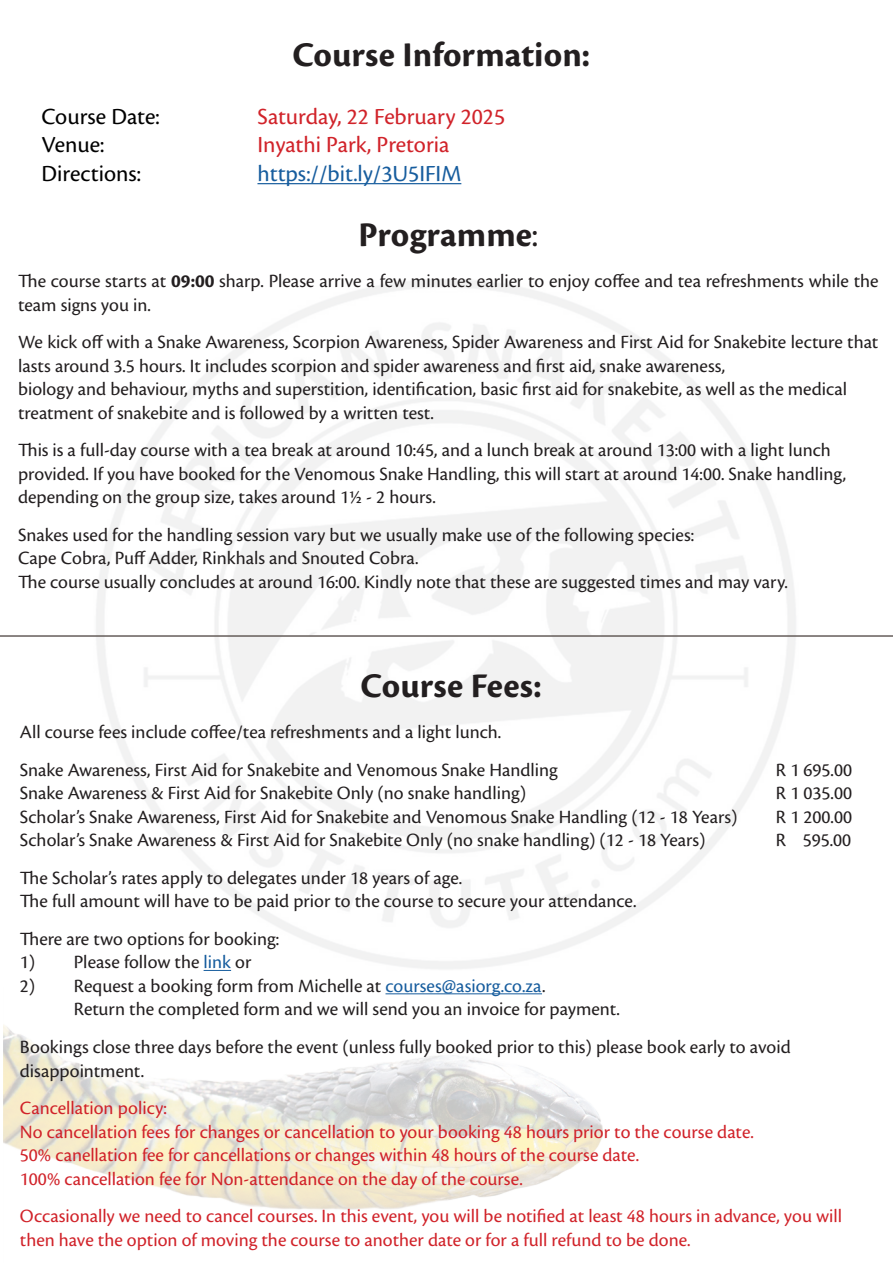
<style>
.page{position:relative;width:893px;height:1263px;background:#fff}
.page>*{position:absolute;margin:0;border:0;box-sizing:border-box;transform-origin:0 0}
.t1{font:700 36px "Cronos Pro";letter-spacing:.005em;color:#231f20}
.t2{font:24px "Cronos Pro";color:#d1232a}
.t3{font:24px "Cronos Pro";color:#000}
.t4{font:24px "Cronos Pro";color:#175d9e}
.t5{font:19.5px/23.4px "Cronos Pro";color:#231f20}
.t6{font:19.5px "Cronos Pro";color:#d1232a}
.s1{font-weight:400}
.s2{font-weight:700}
.s3{color:#175d9e}
</style>
<div class="page">
<hr style="left:257px;top:183px;width:204px;height:1px;background:#175d9e">
<hr style="left:0;top:635px;width:893px;height:2px;background:#655d5a">
<img style="left:3px;top:993px;width:599px;height:217px">
<svg style="left:204px;top:970px;width:27px;height:1px"></svg>
<hr style="left:385px;top:993px;width:157px;height:1px;background:#175d9e">
<p class="t1" style="left:292px;top:34px;width:299px">Course Information:</p>
<p class="t3" style="left:41px;top:102px;width:120px">Course Date:</p>
<p class="t2" style="left:257px;top:102px;width:249px">Saturday, 22 February 2025</p>
<p class="t3" style="left:41px;top:131px;width:64px">Venue:</p>
<p class="t2" style="left:257px;top:131px;width:193px">Inyathi Park, Pretoria</p>
<p class="t3" style="left:41px;top:160px;width:101px">Directions:</p>
<p class="t4" style="left:257px;top:160px;width:205px">https://bit.ly/3U5IFIM</p>
<p class="t1" style="left:358px;top:214px;width:181px">Programme<span class="s1">:</span></p>
<p class="t5" style="left:18px;top:269px;width:862px">The course starts at <span class="s2">09:00</span> sharp. Please arrive a few minutes earlier to enjoy coffee and tea refreshments while the team signs you in.</p>
<p class="t5" style="left:18px;top:331px;width:862px">We kick off with a Snake Awareness, Scorpion Awareness, Spider Awareness and First Aid for Snakebite lecture that lasts around 3.5 hours. It includes scorpion and spider awareness and first aid, snake awareness,</p>
<p class="t5" style="left:18px;top:377px;width:831px">biology and behaviour, myths and superstition, identification, basic first aid for snakebite, as well as the medical</p>
<p class="t5" style="left:18px;top:401px;width:417px">treatment of snakebite and is followed by a written test.</p>
<p class="t5" style="left:18px;top:439px;width:814px">This is a full-day course with a tea break at around 10:45, and a lunch break at around 13:00 with a light lunch</p>
<p class="t5" style="left:18px;top:462px;width:829px">provided. If you have booked for the Venomous Snake Handling, this will start at around 14:00. Snake handling,</p>
<p class="t5" style="left:18px;top:485px;width:419px">depending on the group size, takes around 1½ - 2 hours.</p>
<p class="t5" style="left:18px;top:523px;width:678px">Snakes used for the handling session vary but we usually make use of the following species:</p>
<p class="t5" style="left:18px;top:547px;width:402px">Cape Cobra, Puff Adder, Rinkhals and Snouted Cobra.</p>
<p class="t5" style="left:18px;top:570px;width:771px">The course usually concludes at around 16:00. Kindly note that these are suggested times and may vary.</p>
<p class="t1" style="left:361px;top:665px;width:182px">Course Fees:</p>
<p class="t5" style="left:20px;top:720px;width:483px">All course fees include coffee/tea refreshments and a light lunch.</p>
<p class="t5" style="left:20px;top:758px;width:539px">Snake Awareness, First Aid for Snakebite and Venomous Snake Handling</p>
<p class="t5" style="left:776px;top:758px;width:78px">R 1 695.00</p>
<p class="t5" style="left:20px;top:781px;width:508px">Snake Awareness &amp; First Aid for Snakebite Only (no snake handling)</p>
<p class="t5" style="left:776px;top:781px;width:78px">R 1 035.00</p>
<p class="t5" style="left:20px;top:805px;width:719px">Scholar’s Snake Awareness, First Aid for Snakebite and Venomous Snake Handling (12 - 18 Years)</p>
<p class="t5" style="left:776px;top:805px;width:78px">R 1 200.00</p>
<p class="t5" style="left:20px;top:828px;width:687px">Scholar’s Snake Awareness &amp; First Aid for Snakebite Only (no snake handling) (12 - 18 Years)</p>
<p class="t5" style="left:776px;top:828px;width:77px">R 595.00</p>
<p class="t5" style="left:20px;top:866px;width:444px">The Scholar’s rates apply to delegates under 18 years of age.</p>
<p class="t5" style="left:20px;top:889px;width:618px">The full amount will have to be paid prior to the course to secure your attendance.</p>
<p class="t5" style="left:20px;top:927px;width:261px">There are two options for booking:</p>
<p class="t5" style="left:20px;top:951px;width:233px">1) Please follow the <span class="s3">link</span> or</p>
<p class="t5" style="left:20px;top:974px;width:527px">2) Request a booking form from Michelle at <span class="s3">courses@asiorg.co.za</span>.</p>
<p class="t5" style="left:74px;top:997px;width:548px">Return the completed form and we will send you an invoice for payment.</p>
<p class="t5" style="left:20px;top:1035px;width:772px">Bookings close three days before the event (unless fully booked prior to this) please book early to avoid</p>
<p class="t5" style="left:20px;top:1059px;width:126px">disappointment.</p>
<p class="t6" style="left:20px;top:1097px;width:149px">Cancellation policy:</p>
<p class="t6" style="left:20px;top:1120px;width:735px">No cancellation fees for changes or cancellation to your booking 48 hours prior to the course date.</p>
<p class="t6" style="left:20px;top:1144px;width:621px">50% canellation fee for cancellations or changes within 48 hours of the course date.</p>
<p class="t6" style="left:20px;top:1167px;width:504px">100% cancellation fee for Non-attendance on the day of the course.</p>
<p class="t6" style="left:20px;top:1205px;width:824px">Occasionally we need to cancel courses. In this event, you will be notified at least 48 hours in advance, you will</p>
<p class="t6" style="left:20px;top:1228px;width:672px">then have the option of moving the course to another date or for a full refund to be done.</p>
</div>
